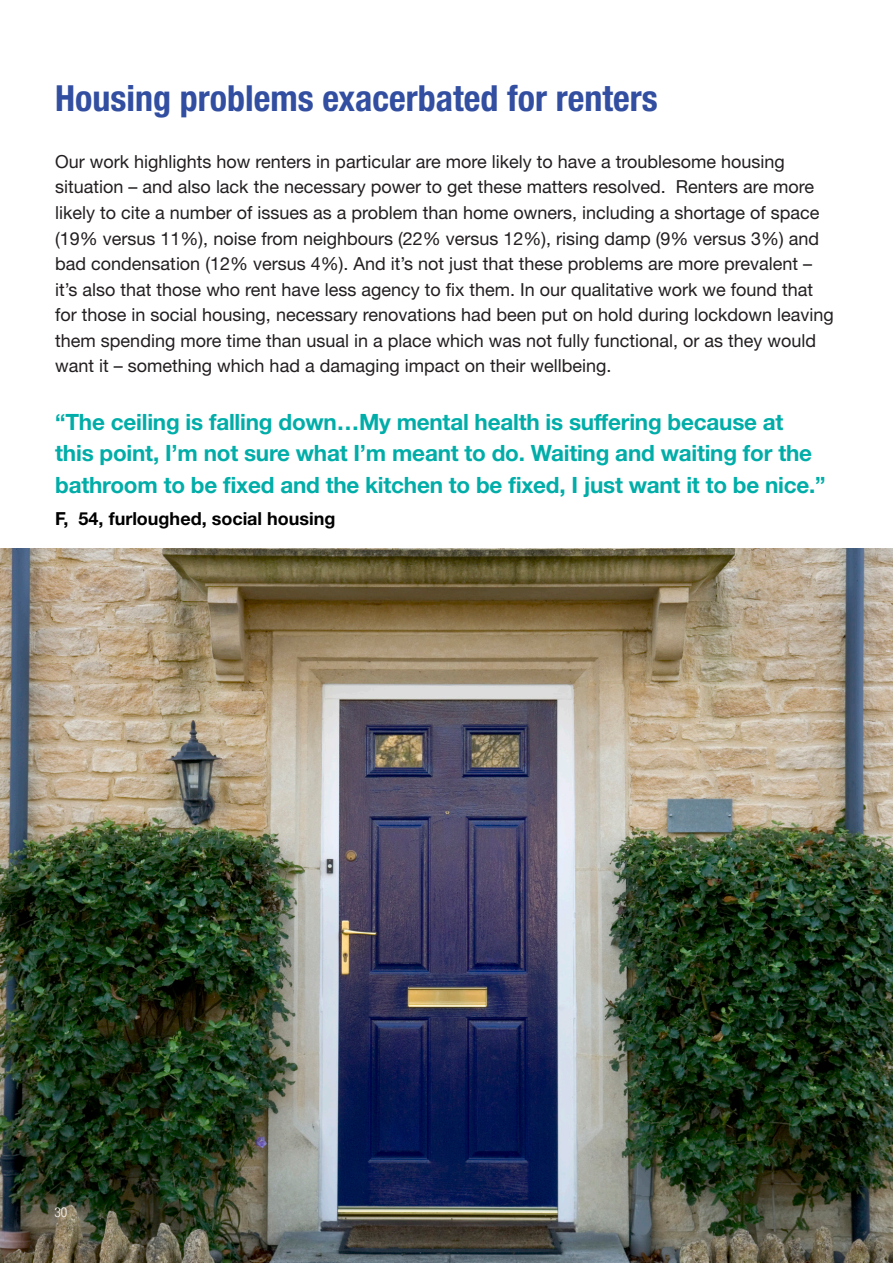
<style>
.page{position:relative;width:893px;height:1263px;background:#fff}
.page>*{position:absolute;margin:0;border:0;box-sizing:border-box;transform-origin:0 0}
.Subheading_24pt_9mm{font:700 condensed 36px "Helvetica Neue LT Pro";color:#324ea1}
.verbatim{font:700 22.5px/32px "Helvetica Neue LT Pro";letter-spacing:-.01em;color:#00ada8}
._12pt_6mm_Bodytext_R{font:18px/25.5px "Helvetica Neue LT Pro";color:#231f20}
.verbatim_name{font:700 18px "Helvetica Neue LT Pro";color:#000}
.t1{font:300 condensed 13.5px "Helvetica Neue LT Pro";color:#fff}
</style>
<div class="page">
<img style="left:0;top:549px;width:893px;height:714px">
<p class="Subheading_24pt_9mm" style="left:55px;top:76px;width:604px">Housing problems exacerbated for renters</p>
<p class="_12pt_6mm_Bodytext_R" style="left:55px;top:148px;width:780px">Our work highlights how renters in particular are more likely to have a troublesome housing situation – and also lack the necessary power to get these matters resolved. Renters are more likely to cite a number of issues as a problem than home owners, including a shortage of space (19% versus 11%), noise from neighbours (22% versus 12%), rising damp (9% versus 3%) and bad condensation (12% versus 4%). And it’s not just that these problems are more prevalent – it’s also that those who rent have less agency to fix them. In our qualitative work we found that for those in social housing, necessary renovations had been put on hold during lockdown leaving them spending more time than usual in a place which was not fully functional, or as they would want it – something which had a damaging impact on their wellbeing.</p>
<p class="verbatim" style="left:55px;top:405px;width:772px">“The ceiling is falling down…My mental health is suffering because at this point, I’m not sure what I’m meant to do. Waiting and waiting for the bathroom to be fixed and the kitchen to be fixed, I just want it to be nice.”</p>
<p class="verbatim_name" style="left:55px;top:508px;width:282px">F, 54, furloughed, social housing</p>
<p class="t1" style="left:54px;top:1204px;width:14px">30</p>
</div>
